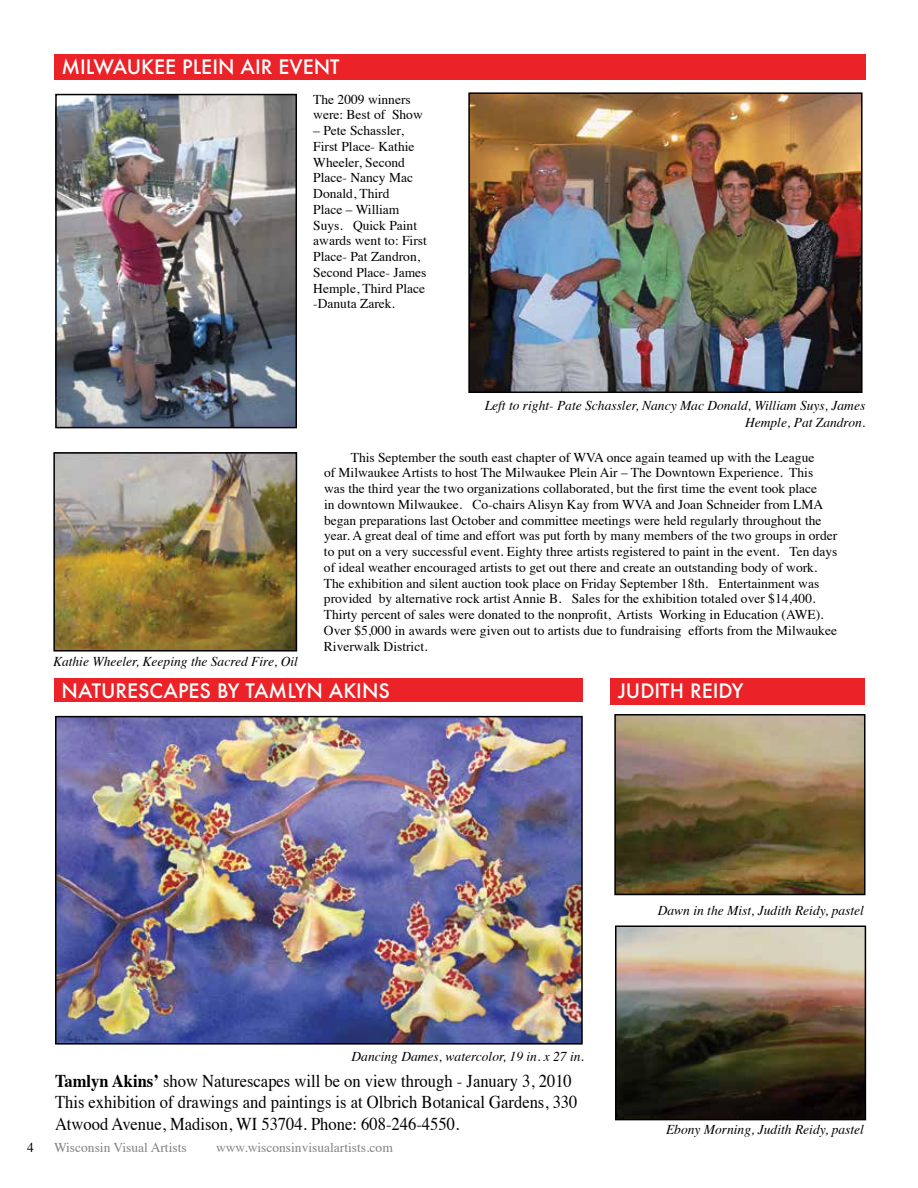
<style>
.page{position:relative;width:918px;height:1188px;background:#fff}
.page>*{position:absolute;margin:0;border:0;box-sizing:border-box;transform-origin:0 0}
.t1{font:500 19.5px "Futura";color:#fff}
.t2{font:18px/21.6px "Times";color:#000;scale:.92 1}
.t3{font:13.5px/15.8px "Times";color:#000}
.t4{font:italic 13.5px/16.5px "Times";color:#000;text-align:right}
.t5{font:13.5px "Times";color:#808285}
.s1{font-weight:700}
</style>
<div class="page">
<div style="left:54px;top:54px;width:811px;height:26px;background:#eb2227"></div>
<img style="left:56px;top:455px;width:238px;height:194px">
<div style="left:53px;top:452px;width:244px;height:200px;border:2px solid #000"></div>
<img style="left:58px;top:97px;width:236px;height:328px">
<div style="left:55px;top:94px;width:242px;height:334px;border:2px solid #000"></div>
<div style="left:610px;top:679px;width:255px;height:26px;background:#eb2227"></div>
<img style="left:471px;top:95px;width:389px;height:295px">
<div style="left:468px;top:92px;width:395px;height:301px;border:2px solid #000"></div>
<img style="left:58px;top:719px;width:522px;height:323px">
<div style="left:55px;top:716px;width:528px;height:329px;border:2px solid #000"></div>
<div style="left:54px;top:679px;width:529px;height:23px;background:#eb2227"></div>
<img style="left:618px;top:929px;width:245px;height:188px">
<div style="left:615px;top:926px;width:251px;height:194px;border:2px solid #000"></div>
<img style="left:617px;top:717px;width:246px;height:175px">
<div style="left:614px;top:714px;width:252px;height:181px;border:2px solid #000"></div>
<h1 class="t1" style="left:61px;top:53px;width:280px">MILWAUKEE PLEIN AIR EVENT</h1>
<p class="t3" style="left:313px;top:90px;width:111px">The 2009 winners were: Best of Show</p>
<p class="t3" style="left:313px;top:122px;width:115px">– Pete Schassler,<br>First Place- Kathie<br>Wheeler, Second<br>Place- Nancy Mac<br>Donald, Third<br>Place – William<br>Suys. Quick Paint awards went to: First<br>Place- Pat Zandron,<br>Second Place- James<br>Hemple, Third Place -Danuta Zarek.</p>
<p class="t4" style="left:485px;top:397px;width:382px">Left to right- Pate Schassler, Nancy Mac Donald, William Suys, James<br>Hemple, Pat Zandron.</p>
<p class="t4" style="left:53px;top:653px;width:246px">Kathie Wheeler, Keeping the Sacred Fire, Oil</p>
<p class="t3" style="left:324px;top:448px;width:515px;text-indent:283px">once again teamed up with the League<br>of Milwaukee Artists to host The Milwaukee Plein Air – The Downtown Experience. This was the third year the two organizations collaborated, but the first time the event took place<br>in downtown Milwaukee. Co-chairs Alisyn Kay from WVA and Joan Schneider from LMA began preparations last October and committee meetings were held regularly throughout the year. A great deal of time and effort was put forth by many members of the two groups in order to put on a very successful event. Eighty three artists registered to paint in the event. Ten days of ideal weather encouraged artists to get out there and create an outstanding body of work.<br>The exhibition and silent auction took place on Friday September 18th. Entertainment was provided by alternative rock artist Annie B. Sales for the exhibition totaled over $14,400.<br>Thirty percent of sales were donated to the nonprofit, Artists Working in Education (AWE).<br>Over $5,000 in awards were given out to artists due to fundraising efforts from the Milwaukee Riverwalk District.</p>
<p class="t3" style="left:351px;top:448px;width:234px">This September the south east chapter of WVA</p>
<h1 class="t1" style="left:62px;top:678px;width:330px">NATURESCAPES BY TAMLYN AKINS</h1>
<h1 class="t1" style="left:618px;top:678px;width:127px">JUDITH REIDY</h1>
<p class="t4" style="left:352px;top:1048px;width:234px">Dancing Dames, watercolor, 19 in. x 27 in.</p>
<h2 class="t2" style="left:55px;top:1068px;width:569px"><span class="s1">Tamlyn Akins’</span> show Naturescapes will be on view through - January 3, 2010<br>This exhibition of drawings and paintings is at Olbrich Botanical Gardens, 330<br>Atwood Avenue, Madison, WI 53704. Phone: 608-246-4550.</h2>
<p class="t3" style="left:27px;top:1139px;width:8px">4</p>
<p class="t5" style="left:54px;top:1135px;width:134px">Wisconsin Visual Artists</p>
<p class="t5" style="left:216px;top:1135px;width:178px">www.wisconsinvisualartists.com</p>
<p class="t4" style="left:658px;top:901px;width:208px">Dawn in the Mist, Judith Reidy, pastel</p>
<p class="t4" style="left:666px;top:1120px;width:199px">Ebony Morning, Judith Reidy, pastel</p>
</div>
